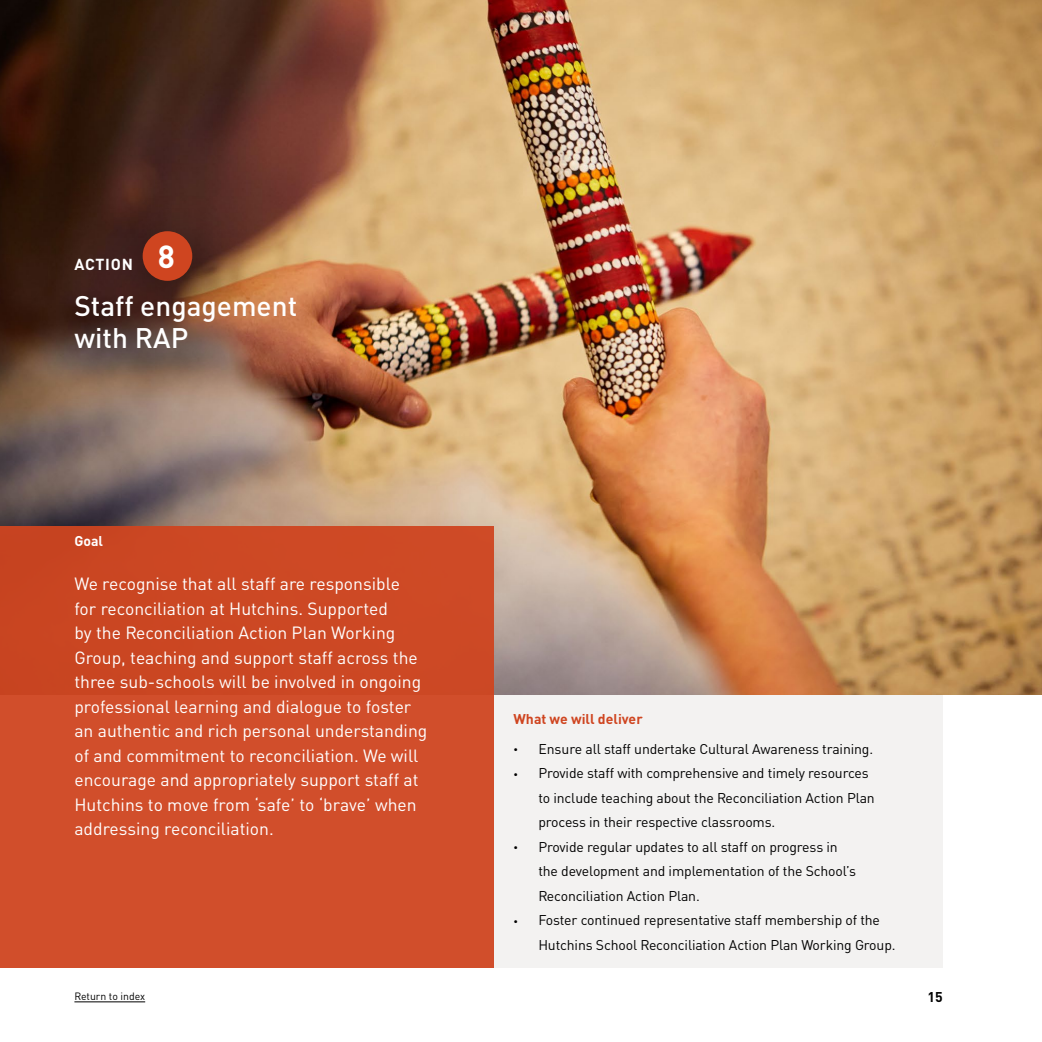
<style>
.page{position:relative;width:1042px;height:1042px;background:#fff}
.page>*{position:absolute;margin:0;border:0;box-sizing:border-box;transform-origin:0 0}
.t1{font:500 28px/31.5px "DIN Pro";color:#fff}
.t2{font:17.5px/24.5px "DIN Pro";color:#fff}
.t3{font:700 15.75px "DIN Pro";letter-spacing:.05em;color:#fff}
.t4{font:14px/24.5px "DIN Pro";letter-spacing:-.01em;color:#000}
.t5{font:700 14px "DIN Pro";color:#cf4520}
.t6{font:700 14px "DIN Pro";color:#fff}
.t7{font:700 14px "DIN Pro";color:#000}
.t8{font:10.5px "DIN Pro";color:#000}
.s1{font-size:31.5px}
.s2{font-size:8.75px}
</style>
<div class="page">
<hr style="left:74px;top:1001px;width:71px;height:1px;background:#000">
<img style="left:0;top:0;width:1042px;height:694px">
<div style="left:494px;top:694px;width:449px;height:273px;background:#f3f2f1"></div>
<div style="left:0;top:526px;width:494px;height:441px;background:#d14e2b"></div>
<div style="left:36px;top:191px;width:321px;height:222px;background:#000;opacity:.75"></div>
<div style="left:143px;top:231px;width:49px;height:50px;background:#cf4520;border-radius:50%"></div>
<p class="t3" style="left:74px;top:252px;width:102px">ACTION <span class="s1">8</span></p>
<h1 class="t1" style="left:74px;top:289px;width:224px">Staff engagement with RAP</h1>
<p class="t6" style="left:74px;top:530px;width:30px">Goal</p>
<p class="t2" style="left:74px;top:570px;width:354px">We recognise that all staff are responsible<br>for reconciliation at Hutchins. Supported<br>by the Reconciliation Action Plan Working Group, teaching and support staff across the three sub-schools will be involved in ongoing professional learning and dialogue to foster an authentic and rich personal understanding of and commitment to reconciliation. We will encourage and appropriately support staff at Hutchins to move from ‘safe’ to ‘brave’ when addressing reconciliation.</p>
<p class="t5" style="left:513px;top:708px;width:131px">What we will deliver</p>
<p class="t4" style="left:513px;top:736px;width:361px"><span class="s2">•</span> Ensure all staff undertake Cultural Awareness training.</p>
<p class="t4" style="left:538px;top:760px;width:338px;text-indent:-25px"><span class="s2">•</span> Provide staff with comprehensive and timely resources to include teaching about the Reconciliation Action Plan process in their respective classrooms.</p>
<p class="t4" style="left:538px;top:834px;width:319px;text-indent:-25px"><span class="s2">•</span> Provide regular updates to all staff on progress in the development and implementation of the School’s<br>Reconciliation Action Plan.</p>
<p class="t4" style="left:538px;top:907px;width:359px;text-indent:-25px"><span class="s2">•</span> Foster continued representative staff membership of the<br>Hutchins School Reconciliation Action Plan Working Group.</p>
<p class="t8" style="left:74px;top:988px;width:72px">Return to index</p>
<p class="t7" style="left:927px;top:986px;width:17px">15</p>
</div>
